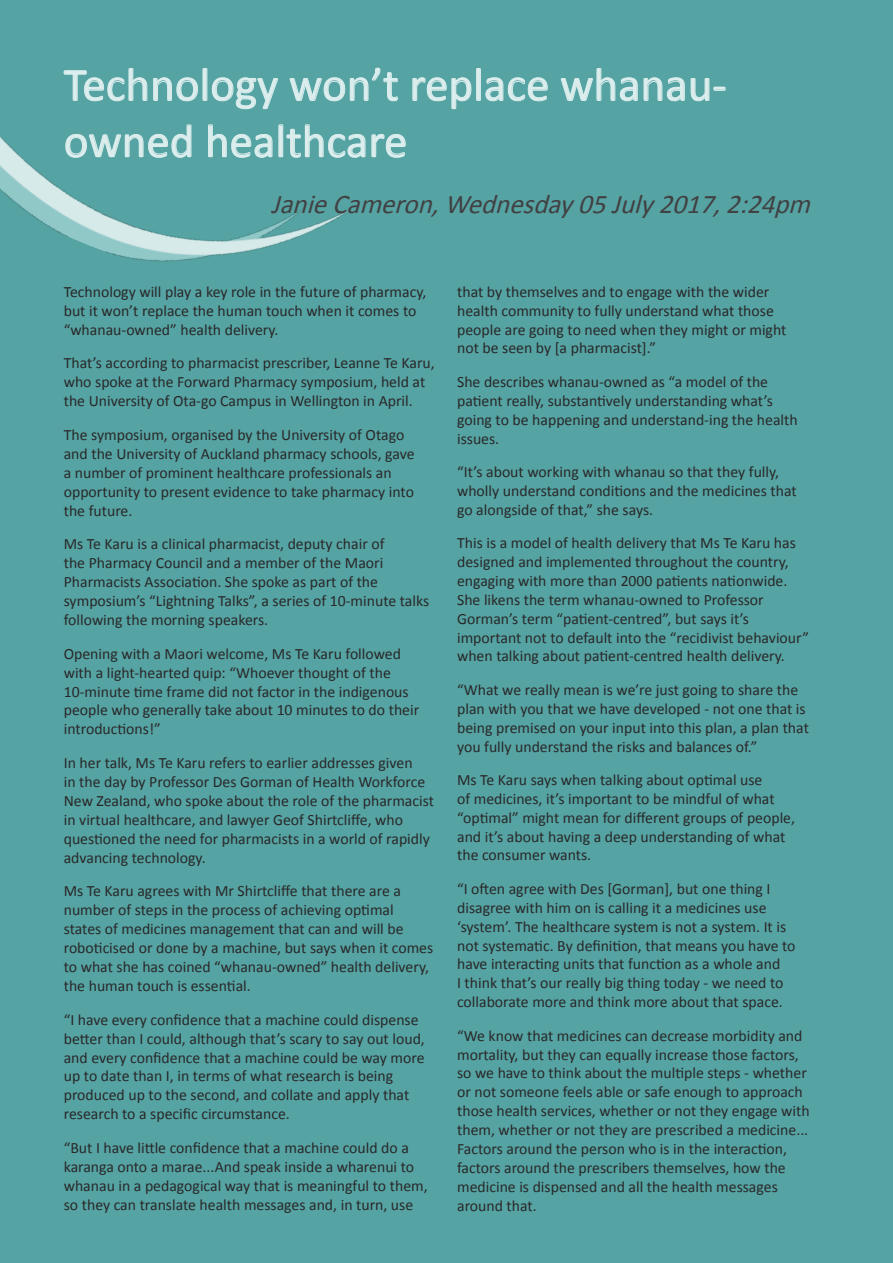
<style>
.page{position:relative;width:893px;height:1263px;background:#56a3a3}
.page>*{position:absolute;margin:0;border:0;box-sizing:border-box;transform-origin:0 0}
.t1{font:46.95px/56.2px "Calibri";color:#dbeded}
.t2{font:italic 27px "Calibri";color:#414042}
.t3{font:15.75px/18.9px "Calibri";color:#292829}
</style>
<div class="page">
<svg style="left:362px;top:67px;width:36px;height:35px"></svg>
<svg style="left:412px;top:68px;width:136px;height:42px"></svg>
<svg style="left:560px;top:68px;width:166px;height:34px"></svg>
<svg style="left:362px;top:134px;width:44px;height:24px"></svg>
<img style="left:0;top:68px;width:362px;height:194px">
<h1 class="t1" style="left:64px;top:54px;width:664px">Technology won’t replace whanau&shy;owned healthcare</h1>
<h2 class="t2" style="left:271px;top:187px;width:549px">JanieCameron,Wednesday05July2017,2:24pm</h2>
<p class="t3" style="left:64px;top:281px;width:364px">Technology will play a key role in the future of pharmacy, but it won’t replace the human touch when it comes to “whanau-owned” health delivery.</p>
<p class="t3" style="left:64px;top:353px;width:372px">That’s according to pharmacist prescriber, Leanne Te Karu, who spoke at the Forward Pharmacy symposium, held at the University of Ota-go Campus in Wellington in April.</p>
<p class="t3" style="left:64px;top:424px;width:352px">The symposium, organised by the University of Otago and the University of Auckland pharmacy schools, gave a number of prominent healthcare professionals an opportunity to present evidence to take pharmacy into the future.</p>
<p class="t3" style="left:64px;top:534px;width:367px">Ms Te Karu is a clinical pharmacist, deputy chair of<br>the Pharmacy Council and a member of the Maori Pharmacists Association. She spoke as part of the symposium’s “Lightning Talks”, a series of 10-minute talks following the morning speakers.</p>
<p class="t3" style="left:64px;top:643px;width:357px">Opening with a Maori welcome, Ms Te Karu followed with a light-hearted quip: “Whoever thought of the 10-minute time frame did not factor in the indigenous people who generally take about 10 minutes to do their introductions!”</p>
<p class="t3" style="left:64px;top:753px;width:372px">In her talk, Ms Te Karu refers to earlier addresses given<br>in the day by Professor Des Gorman of Health Workforce New Zealand, who spoke about the role of the pharmacist in virtual healthcare, and lawyer Geof Shirtcliffe, who questioned the need for pharmacists in a world of rapidly advancing technology.</p>
<p class="t3" style="left:64px;top:881px;width:371px">Ms Te Karu agrees with Mr Shirtcliffe that there are a number of steps in the process of achieving optimal states of medicines management that can and will be roboticised or done by a machine, but says when it comes to what she has coined “whanau-owned” health delivery, the human touch is essential.</p>
<p class="t3" style="left:64px;top:1009px;width:363px">“I have every confidence that a machine could dispense better than I could, although that’s scary to say out loud, and every confidence that a machine could be way more up to date than I, in terms of what research is being produced up to the second, and collate and apply that research to a specific circumstance.</p>
<p class="t3" style="left:64px;top:1137px;width:365px">“But I have little confidence that a machine could do a karanga onto a marae...And speak inside a wharenui to whanau in a pedagogical way that is meaningful to them, so they can translate health messages and, in turn, use</p>
<p class="t3" style="left:457px;top:281px;width:331px">that by themselves and to engage with the wider health community to fully understand what those people are going to need when they might or might not be seen by [a pharmacist].”</p>
<p class="t3" style="left:457px;top:371px;width:342px">She describes whanau-owned as “a model of the patient really, substantively understanding what’s going to be happening and understand-ing the health issues.</p>
<p class="t3" style="left:457px;top:461px;width:341px">“It’s about working with whanau so that they fully, wholly understand conditions and the medicines that go alongside of that,” she says.</p>
<p class="t3" style="left:457px;top:533px;width:353px">This is a model of health delivery that Ms Te Karu has designed and implemented throughout the country, engaging with more than 2000 patients nationwide.<br>She likens the term whanau-owned to Professor Gorman’s term “patient-centred”, but says it’s important not to default into the “recidivist behaviour” when talking about patient-centred health delivery.</p>
<p class="t3" style="left:457px;top:679px;width:353px">“What we really mean is we’re just going to share the plan with you that we have developed - not one that is being premised on your input into this plan, a plan that you fully understand the risks and balances of.”</p>
<p class="t3" style="left:457px;top:769px;width:339px">Ms Te Karu says when talking about optimal use<br>of medicines, it’s important to be mindful of what “optimal” might mean for different groups of people, and it’s about having a deep understanding of what the consumer wants.</p>
<p class="t3" style="left:457px;top:878px;width:340px">“I often agree with Des [Gorman], but one thing I disagree with him on is calling it a medicines use ‘system’. The healthcare system is not a system. It is not systematic. By definition, that means you have to have interacting units that function as a whole and<br>I think that’s our really big thing today - we need to collaborate more and think more about that space.</p>
<p class="t3" style="left:457px;top:1025px;width:354px">“We know that medicines can decrease morbidity and mortality, but they can equally increase those factors, so we have to think about the multiple steps - whether or not someone feels able or safe enough to approach those health services, whether or not they engage with them, whether or not they are prescribed a medicine...<br>Factors around the person who is in the interaction, factors around the prescribers themselves, how the medicine is dispensed and all the health messages around that.</p>
</div>
